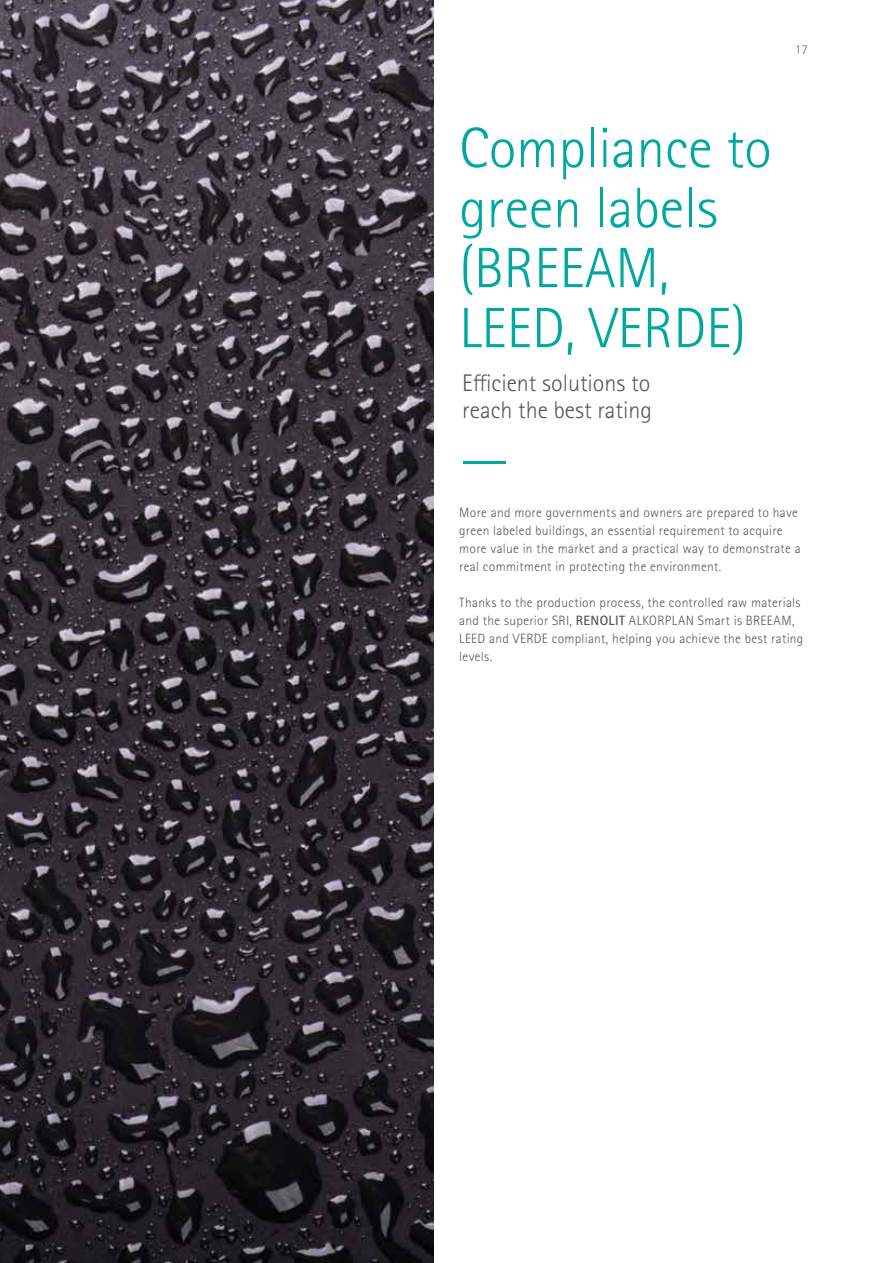
<style>
.page{position:relative;width:893px;height:1263px;background:#fff}
.page>*{position:absolute;margin:0;border:0;box-sizing:border-box;transform-origin:0 0}
.t1{font:300 57px/60px "Rotis Sans Serif Pro";color:#00a8a0}
.t2{font:300 24px/27px "Rotis Sans Serif Pro";color:#565655}
.t3{font:300 13.5px/18px "Rotis Sans Serif Pro";letter-spacing:.025em;color:#565655}
.t4{font:300 13.5px "Rotis Sans Serif Pro";color:#6e6e6e}
.s1{font-weight:700}
</style>
<div class="page">
<img style="left:0;top:0;width:434px;height:1263px">
<hr style="left:463px;top:461px;width:43px;height:2px;background:#00a8a0">
<p class="t4" style="left:795px;top:42px;width:14px">17</p>
<h1 class="t1" style="left:459px;top:119px;width:314px">Compliance to green labels (BREEAM,<br>LEED, VERDE)</h1>
<h2 class="t2" style="left:462px;top:370px;width:191px">Efficient solutions to reach the best rating</h2>
<p class="t3" style="left:459px;top:504px;width:343px">More and more governments and owners are prepared to have green labeled buildings, an essential requirement to acquire more value in the market and a practical way to demonstrate a real commitment in protecting the environment.</p>
<p class="t3" style="left:459px;top:594px;width:346px">Thanks to the production process, the controlled raw materials and the superior SRI, <span class="s1">RENOLIT</span> ALKORPLAN Smart is BREEAM, LEED and VERDE compliant, helping you achieve the best rating levels.</p>
</div>
